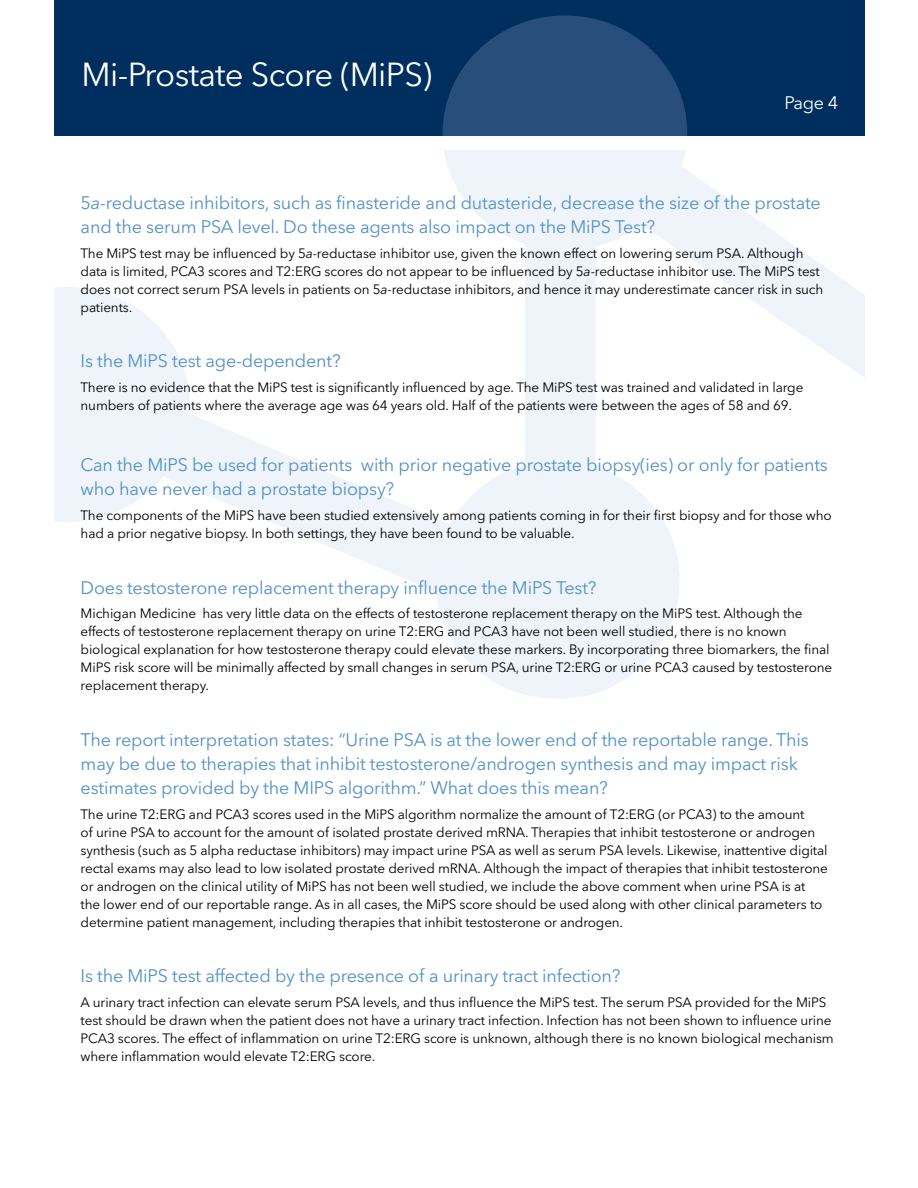
<style>
.page{position:relative;width:918px;height:1188px;background:#fff}
.page>*{position:absolute;margin:0;border:0;box-sizing:border-box;transform-origin:0 0}
.t1{font:33px "Avenir Next LT Pro";letter-spacing:-.02em;color:#fff}
.t2{font:18px/24px "Avenir Next LT Pro";letter-spacing:-.01em;color:#5291c8}
.t3{font:18px "Avenir Next LT Pro";color:#fff}
.t4{font:13.5px/18px "Avenir Next LT Pro";letter-spacing:-.01em;color:#000}
.s1{font-style:italic}
</style>
<div class="page">
<div style="left:55px;top:0;width:810px;height:135px;background:#002e5e"></div>
<svg style="left:442px;top:15px;width:245px;height:120px;fill:#284f7c"></svg>
<svg style="left:55px;top:150px;width:810px;height:549px"></svg>
<h1 class="t1" style="left:82px;top:55px;width:352px">Mi-Prostate Score (MiPS)</h1>
<h2 class="t3" style="left:785px;top:91px;width:55px">Page 4</h2>
<h2 class="t2" style="left:81px;top:191px;width:742px">5<span class="s1">a</span>-reductase inhibitors, such as finasteride and dutasteride, decrease the size of the prostate and the serum PSA level. Do these agents also impact on the MiPS Test?</h2>
<p class="t4" style="left:81px;top:244px;width:744px">The MiPS test may be influenced by 5<span class="s1">a</span>-reductase inhibitor use, given the known effect on lowering serum PSA. Although data is limited, PCA3 scores and T2:ERG scores do not appear to be influenced by 5<span class="s1">a</span>-reductase inhibitor use. The MiPS test does not correct serum PSA levels in patients on 5<span class="s1">a</span>-reductase inhibitors, and hence it may underestimate cancer risk in such patients.</p>
<h2 class="t2" style="left:81px;top:349px;width:262px">Is the MiPS test age-dependent?</h2>
<p class="t4" style="left:81px;top:378px;width:724px">There is no evidence that the MiPS test is significantly influenced by age. The MiPS test was trained and validated in large numbers of patients where the average age was 64 years old. Half of the patients were between the ages of 58 and 69.</p>
<h2 class="t2" style="left:81px;top:453px;width:749px">Can the MiPS be used for patients with prior negative prostate biopsy(ies) or only for patients who have never had a prostate biopsy?</h2>
<p class="t4" style="left:81px;top:506px;width:753px">The components of the MiPS have been studied extensively among patients coming in for their first biopsy and for those who had a prior negative biopsy. In both settings, they have been found to be valuable.</p>
<h2 class="t2" style="left:81px;top:575px;width:518px">Does testosterone replacement therapy influence the MiPS Test?</h2>
<p class="t4" style="left:81px;top:605px;width:753px">Michigan Medicine has very little data on the effects of testosterone replacement therapy on the MiPS test. Although the effects of testosterone replacement therapy on urine T2:ERG and PCA3 have not been well studied, there is no known biological explanation for how testosterone therapy could elevate these markers. By incorporating three biomarkers, the final MiPS risk score will be minimally affected by small changes in serum PSA, urine T2:ERG or urine PCA3 caused by testosterone replacement therapy.</p>
<p class="t2" style="left:81px;top:728px;width:730px">The report interpretation states: “Urine PSA is at the lower end of the reportable range. This may be due to therapies that inhibit testosterone/androgen synthesis and may impact risk estimates provided by the MIPS algorithm.” What does this mean?</p>
<p class="t4" style="left:81px;top:805px;width:749px">The urine T2:ERG and PCA3 scores used in the MiPS algorithm normalize the amount of T2:ERG (or PCA3) to the amount<br>of urine PSA to account for the amount of isolated prostate derived mRNA. Therapies that inhibit testosterone or androgen synthesis (such as 5 alpha reductase inhibitors) may impact urine PSA as well as serum PSA levels. Likewise, inattentive digital rectal exams may also lead to low isolated prostate derived mRNA. Although the impact of therapies that inhibit testosterone or androgen on the clinical utility of MiPS has not been well studied, we include the above comment when urine PSA is at the lower end of our reportable range. As in all cases, the MiPS score should be used along with other clinical parameters to determine patient management, including therapies that inhibit testosterone or androgen.</p>
<h2 class="t2" style="left:81px;top:964px;width:541px">Is the MiPS test affected by the presence of a urinary tract infection?</h2>
<p class="t4" style="left:81px;top:993px;width:755px">A urinary tract infection can elevate serum PSA levels, and thus influence the MiPS test. The serum PSA provided for the MiPS test should be drawn when the patient does not have a urinary tract infection. Infection has not been shown to influence urine PCA3 scores. The effect of inflammation on urine T2:ERG score is unknown, although there is no known biological mechanism where inflammation would elevate T2:ERG score.</p>
</div>
